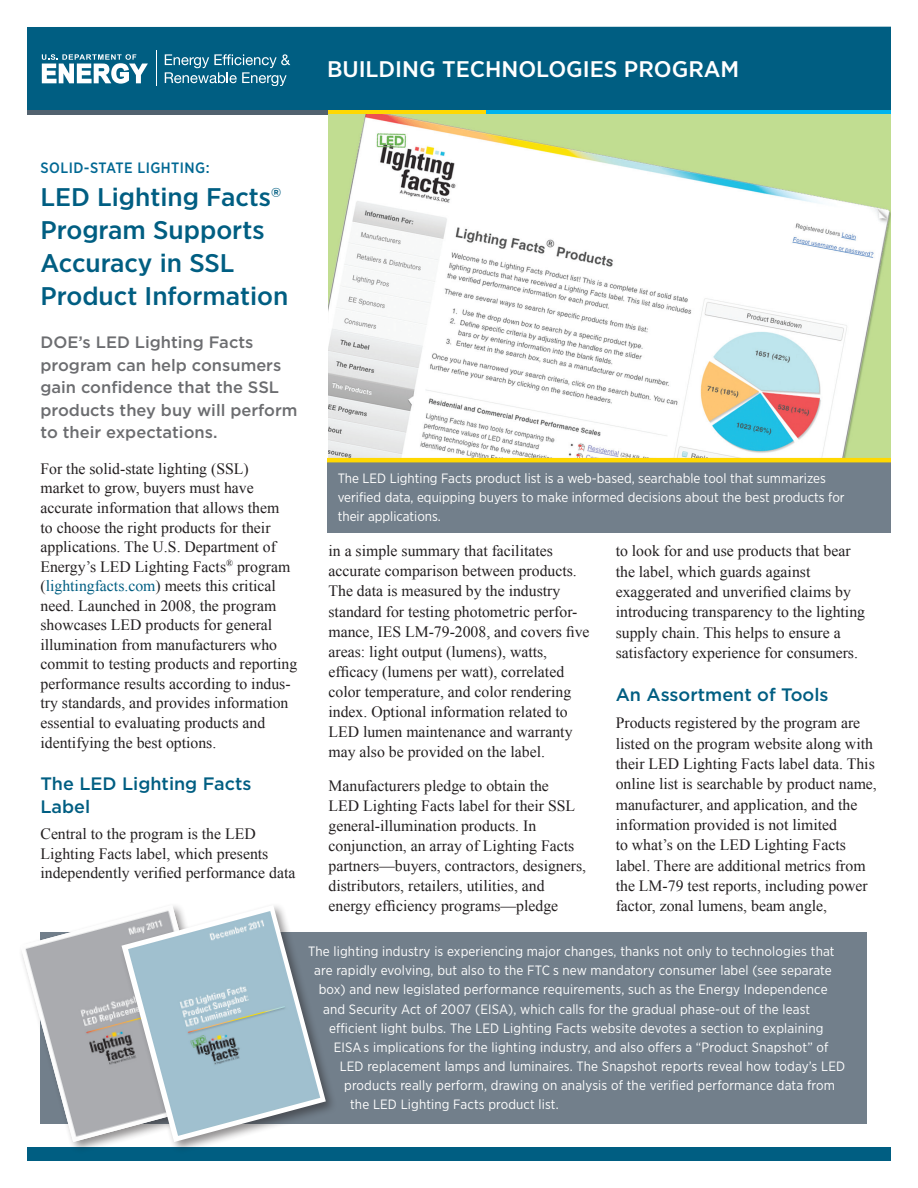
<style>
.page{position:relative;width:918px;height:1188px;background:#fff}
.page>*{position:absolute;margin:0;border:0;box-sizing:border-box;transform-origin:0 0}
.t1{font:500 25.5px/33px "Gotham Narrow";color:#005e82;scale:1.1 1}
.t2{font:500 22.65px "Gotham Narrow";color:#fff;scale:1.1 1}
.t3{font:500 18px/22.5px "Gotham";color:#005e82}
.t4{font:500 16.5px/22.5px "Gotham";color:#6c6d70}
.t5{font:15.75px/19.5px "Times New Roman";color:#231f20}
.t6{font:500 15px "Gotham Narrow";letter-spacing:.03em;color:#006893}
.t7{font:13.5px/19.2px "Gotham Narrow";letter-spacing:.01em;color:#fff}
.s1{color:#005e82}
</style>
<div class="page">
<div style="left:27px;top:1148px;width:864px;height:13px;background:#005e82"></div>
<div style="left:27px;top:27px;width:864px;height:84px;background:#005e82"></div>
<div style="left:27px;top:110px;width:303px;height:5px;background:#52626f"></div>
<div style="left:328px;top:110px;width:161px;height:5px;background:#ffd801"></div>
<div style="left:486px;top:110px;width:405px;height:5px;background:#00b3ee"></div>
<svg style="left:42px;top:54px;width:106px;height:30px"></svg>
<svg style="left:165px;top:54px;width:125px;height:31px"></svg>
<hr style="left:156px;top:51px;width:1px;height:34px;background:#fff">
<div style="left:40px;top:932px;width:827px;height:192px;background:#727f8b"></div>
<div style="left:17px;top:902px;width:220px;height:252px;background:#231f20;opacity:.5"></div>
<img style="left:21px;top:905px;width:97px;height:237px">
<div style="left:118px;top:902px;width:220px;height:252px;background:#231f20;opacity:.5"></div>
<svg style="left:122px;top:905px;width:204px;height:237px"></svg>
<img style="left:128px;top:911px;width:192px;height:225px">
<img style="left:328px;top:115px;width:563px;height:343px">
<div style="left:327px;top:461px;width:564px;height:72px;background:#727f8b"></div>
<hr style="left:327px;top:458px;width:564px;height:4px;background:#ffd801">
<h2 class="t2" style="left:327px;top:55px;width:376px">BUILDING TECHNOLOGIES PROGRAM</h2>
<p class="t6" style="left:40px;top:158px;width:171px">solid-state lighting:</p>
<h2 class="t1" style="left:40px;top:180px;width:227px">led lighting Facts®<br>Program supports accuracy in ssl<br>Product information</h2>
<p class="t4" style="left:40px;top:331px;width:259px">DOE’s LED Lighting Facts program can help consumers gain confidence that the SSL products they buy will perform to their expectations.</p>
<p class="t5" style="left:40px;top:459px;width:258px">For the solid-state lighting (SSL)<br>market to grow, buyers must have accurate information that allows them<br>to choose the right products for their applications. The U.S. Department of Energy’s LED Lighting Facts<sup>®</sup> program (<span class="s1">lightingfacts.com</span>) meets this critical need. Launched in 2008, the program showcases LED products for general illumination from manufacturers who commit to testing products and reporting performance results according to indus&shy;try standards, and provides information essential to evaluating products and identifying the best options.</p>
<p class="t3" style="left:40px;top:773px;width:212px">The LED Lighting Facts<br>Label</p>
<p class="t5" style="left:40px;top:824px;width:229px">Central to the program is the LED<br>Lighting Facts label, which presents</p>
<p class="t5" style="left:40px;top:863px;width:256px">independently verified performance data</p>
<p class="t7" style="left:338px;top:468px;width:508px">The LED Lighting Facts product list is a web-based, searchable tool that summarizes verified data, equipping buyers to make informed decisions about the best products for their applications.</p>
<p class="t5" style="left:329px;top:541px;width:250px;line-height:20.1px">in a simple summary that facilitates accurate comparison between products.<br>The data is measured by the industry standard for testing photometric perfor-</p>
<p class="t5" style="left:329px;top:621px;width:263px">mance, IES LM-79-2008, and covers five</p>
<p class="t5" style="left:329px;top:641px;width:220px">areas: light output (lumens), watts,</p>
<p class="t5" style="left:329px;top:662px;width:237px">efficacy (lumens per watt), correlated</p>
<p class="t5" style="left:329px;top:681px;width:246px;line-height:20.1px">color temperature, and color rendering index. Optional information related to LED lumen maintenance and warranty may also be provided on the label.</p>
<p class="t5" style="left:329px;top:775px;width:259px;line-height:20.1px">Manufacturers pledge to obtain the<br>LED Lighting Facts label for their SSL general-illumination products. In conjunction, an array of Lighting Facts partners—buyers, contractors, designers, distributors, retailers, utilities, and</p>
<p class="t5" style="left:329px;top:896px;width:231px">energy efficiency programs—pledge</p>
<p class="t5" style="left:616px;top:541px;width:236px;line-height:20.2px">to look for and use products that bear the label, which guards against</p>
<p class="t5" style="left:616px;top:582px;width:237px">exaggerated and unverified claims by</p>
<p class="t5" style="left:616px;top:602px;width:251px;line-height:20.2px">introducing transparency to the lighting supply chain. This helps to ensure a satisfactory experience for consumers.</p>
<p class="t3" style="left:616px;top:684px;width:214px">An Assortment of Tools</p>
<p class="t5" style="left:616px;top:713px;width:263px;line-height:20.2px">Products registered by the program are listed on the program website along with their LED Lighting Facts label data. This online list is searchable by product name, manufacturer, and application, and the information provided is not limited<br>to what’s on the LED Lighting Facts label. There are additional metrics from the LM-79 test reports, including power factor, zonal lumens, beam angle,</p>
<p class="t7" style="left:308px;top:942px;width:528px">The lighting industry is experiencing major changes, thanks not only to technologies that</p>
<p class="t7" style="left:314px;top:961px;width:519px">are rapidly evolving, but also to the FTC s new mandatory consumer label (see separate</p>
<p class="t7" style="left:319px;top:980px;width:510px">box) and new legislated performance requirements, such as the Energy Independence</p>
<p class="t7" style="left:323px;top:999px;width:488px">and Security Act of 2007 (EISA), which calls for the gradual phase-out of the least</p>
<p class="t7" style="left:329px;top:1018px;width:496px">efficient light bulbs. The LED Lighting Facts website devotes a section to explaining</p>
<p class="t7" style="left:334px;top:1037px;width:496px">EISA s implications for the lighting industry, and also offers a “Product Snapshot” of</p>
<p class="t7" style="left:340px;top:1056px;width:507px">LED replacement lamps and luminaires. The Snapshot reports reveal how today’s LED</p>
<p class="t7" style="left:344px;top:1075px;width:492px">products really perform, drawing on analysis of the verified performance data from</p>
<p class="t7" style="left:350px;top:1095px;width:210px">the LED Lighting Facts product list.</p>
</div>
